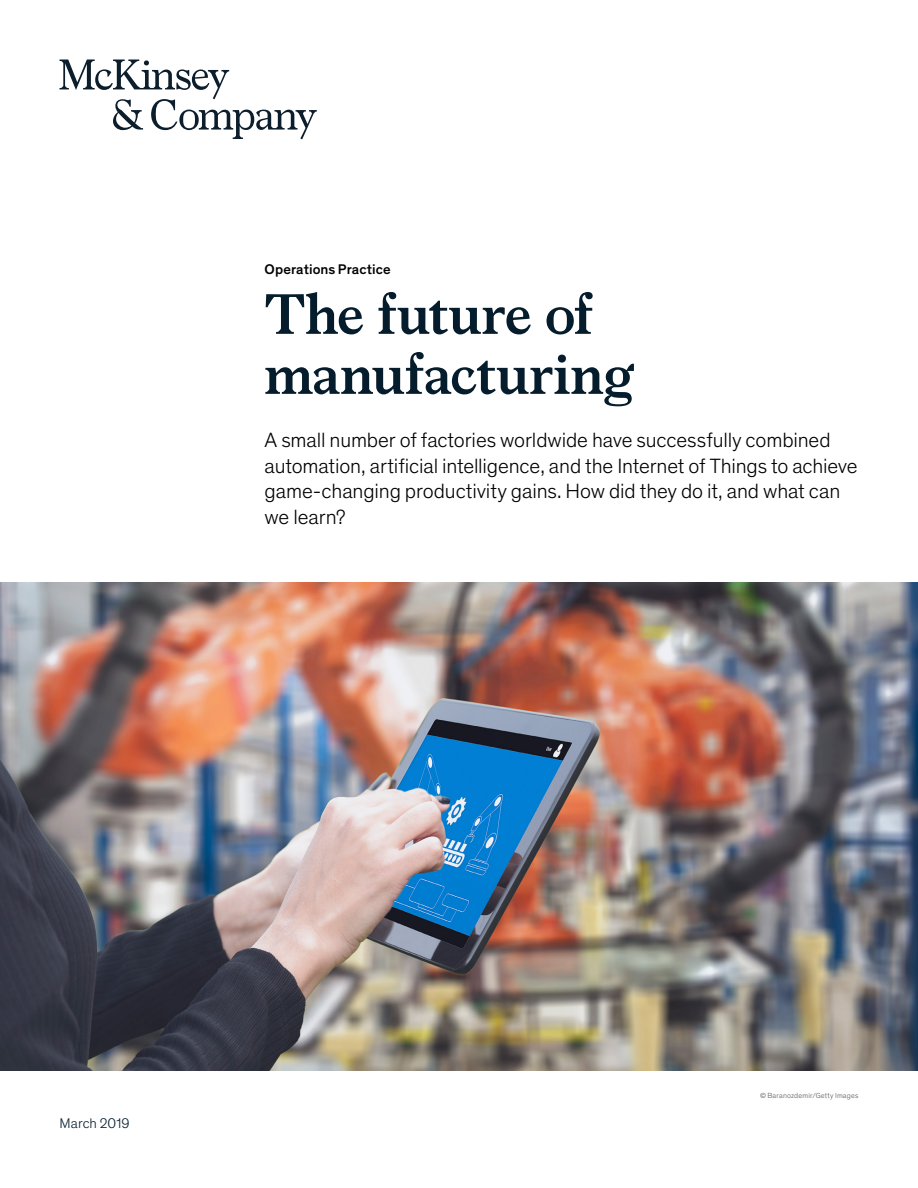
<style>
.page{position:relative;width:918px;height:1188px;background:#fff}
.page>*{position:absolute;margin:0;border:0;box-sizing:border-box;transform-origin:0 0}
.t1{font:700 57px/60px "Bower";letter-spacing:-.005em;color:#051c2c}
.t2{font:300 21px/25.5px "Theinhardt Pan";letter-spacing:-.005em;color:#000}
.t3{font:500 14.25px "Theinhardt Pan";letter-spacing:.005em;color:#000}
.t4{font:300 14.25px "Theinhardt Pan";letter-spacing:.005em;color:#051c2c}
.t5{font:300 7.5px "Theinhardt Pan";letter-spacing:.02em;color:#575756}
</style>
<div class="page">
<img style="left:0;top:582px;width:918px;height:488px">
<svg style="left:60px;top:60px;width:257px;height:79px"></svg>
<p class="t3" style="left:265px;top:258px;width:128px">Operations Practice</p>
<h1 class="t1" style="left:265px;top:280px;width:372px">The future of manufacturing</h1>
<p class="t2" style="left:265px;top:426px;width:595px">A small number of factories worldwide have successfully combined automation, artificial intelligence, and the Internet of Things to achieve game-changing productivity gains. How did they do it, and what can we learn?</p>
<p class="t4" style="left:60px;top:1114px;width:72px">March 2019</p>
<p class="t5" style="left:760px;top:1090px;width:100px">© Baranozdemir/Getty Images</p>
</div>
